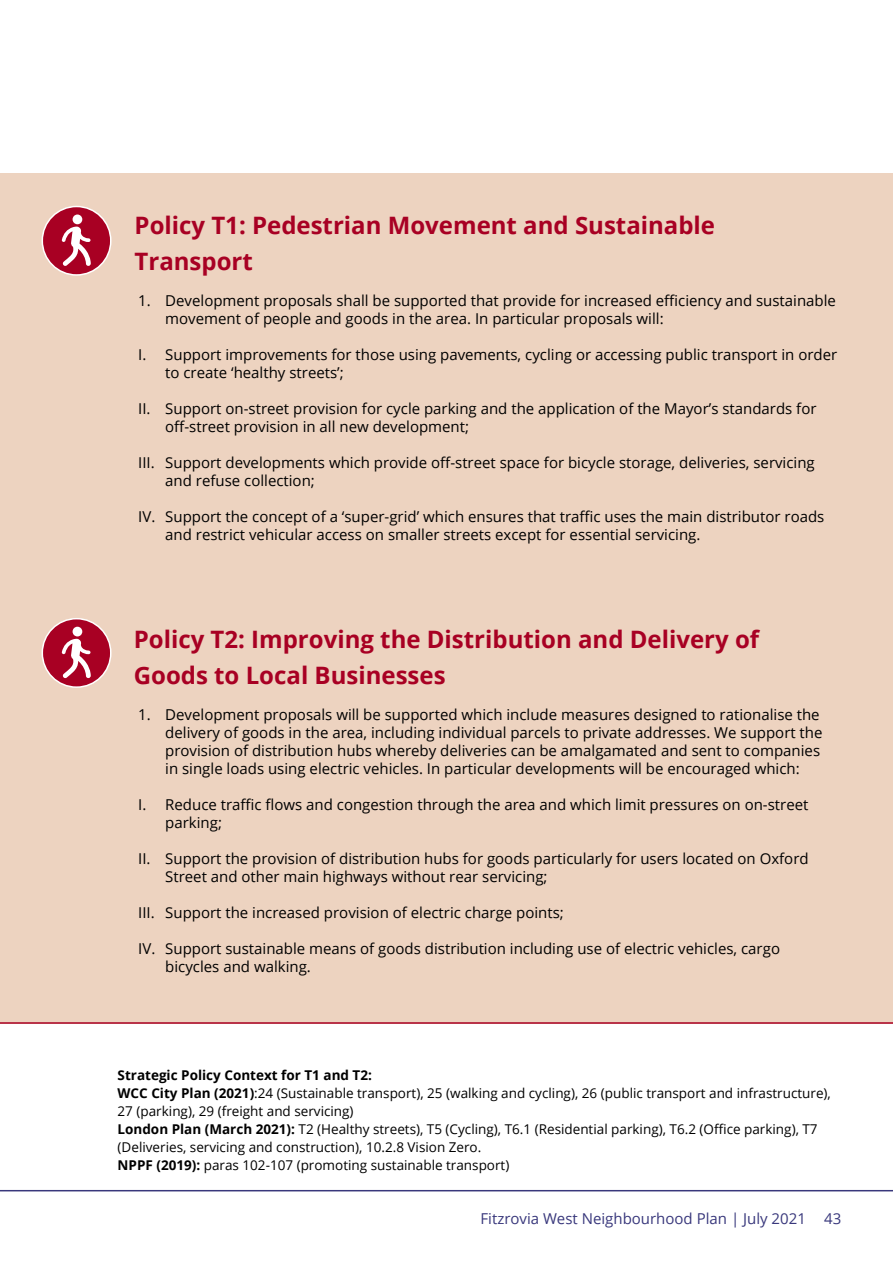
<style>
.page{position:relative;width:893px;height:1263px;background:#fff}
.page>*{position:absolute;margin:0;border:0;box-sizing:border-box;transform-origin:0 0}
.t1{font:700 24px/36px "Open Sans";color:#a80023}
.t2{font:15px/18px "Open Sans";color:#000}
.t3{font:15px "Open Sans";color:#39387c}
.t4{font:13.5px/18px "Open Sans";color:#000}
.s1{font-weight:700}
</style>
<div class="page">
<hr style="left:0;top:1190px;width:893px;height:1px;background:#39387c">
<div style="left:0;top:171px;width:893px;height:853px;background:#edd3c0"></div>
<div style="left:0;top:0;width:893px;height:173px;background:#fff"></div>
<div style="left:42px;top:206px;width:69px;height:69px;background:#a80023;border-radius:50%"></div>
<div style="left:42px;top:206px;width:70px;height:70px;border:2px solid #fff;border-radius:50%"></div>
<svg style="left:62px;top:227px;width:29px;height:39px"></svg>
<div style="left:73px;top:214px;width:9px;height:10px;background:#fff;border-radius:50%"></div>
<div style="left:42px;top:619px;width:69px;height:68px;background:#a80023;border-radius:50%"></div>
<div style="left:42px;top:618px;width:70px;height:70px;border:2px solid #fff;border-radius:50%"></div>
<svg style="left:62px;top:639px;width:29px;height:39px"></svg>
<div style="left:73px;top:627px;width:9px;height:9px;background:#fff;border-radius:50%"></div>
<hr style="left:0;top:1022px;width:893px;height:2px;background:#a80023">
<h1 class="t1" style="left:135px;top:207px;width:582px">Policy T1: Pedestrian Movement and Sustainable<br>Transport</h1>
<p class="t2" style="left:165px;top:291px;width:672px;text-indent:-27px">1. Development proposals shall be supported that provide for increased efficiency and sustainable movement of people and goods in the area. In particular proposals will:</p>
<p class="t2" style="left:165px;top:345px;width:673px;text-indent:-27px">I. Support improvements for those using pavements, cycling or accessing public transport in order to create ‘healthy streets’;</p>
<p class="t2" style="left:165px;top:399px;width:653px;text-indent:-27px">II. Support on-street provision for cycle parking and the application of the Mayor’s standards for off-street provision in all new development;</p>
<p class="t2" style="left:165px;top:453px;width:651px;text-indent:-27px">III. Support developments which provide off-street space for bicycle storage, deliveries, servicing and refuse collection;</p>
<p class="t2" style="left:165px;top:507px;width:661px;text-indent:-27px">IV. Support the concept of a ‘super-grid’ which ensures that traffic uses the main distributor roads and restrict vehicular access on smaller streets except for essential servicing.</p>
<h1 class="t1" style="left:134px;top:621px;width:627px">Policy T2: Improving the Distribution and Delivery of<br>Goods to Local Businesses</h1>
<p class="t2" style="left:165px;top:705px;width:659px;text-indent:-27px">1. Development proposals will be supported which include measures designed to rationalise the delivery of goods in the area, including individual parcels to private addresses. We support the provision of distribution hubs whereby deliveries can be amalgamated and sent to companies in single loads using electric vehicles. In particular developments will be encouraged which:</p>
<p class="t2" style="left:165px;top:795px;width:645px;text-indent:-27px">I. Reduce traffic flows and congestion through the area and which limit pressures on on-street parking;</p>
<p class="t2" style="left:165px;top:849px;width:645px;text-indent:-27px">II. Support the provision of distribution hubs for goods particularly for users located on Oxford<br>Street and other main highways without rear servicing;</p>
<p class="t2" style="left:138px;top:903px;width:427px">III. Support the increased provision of electric charge points;</p>
<p class="t2" style="left:165px;top:939px;width:616px;text-indent:-27px">IV. Support sustainable means of goods distribution including use of electric vehicles, cargo bicycles and walking.</p>
<p class="t4" style="left:118px;top:1066px;width:715px"><span class="s1">Strategic Policy Context for T1 and T2:<br>WCC City Plan (2021)</span>:24 (Sustainable transport), 25 (walking and cycling), 26 (public transport and infrastructure), 27 (parking), 29 (freight and servicing)<br><span class="s1">London Plan (March 2021):</span> T2 (Healthy streets), T5 (Cycling), T6.1 (Residential parking), T6.2 (Office parking), T7 (Deliveries, servicing and construction), 10.2.8 Vision Zero.<br><span class="s1">NPPF (2019):</span> paras 102-107 (promoting sustainable transport)</p>
<p class="t3" style="left:480px;top:1208px;width:362px">Fitzrovia West Neighbourhood Plan | July 2021 43</p>
</div>
